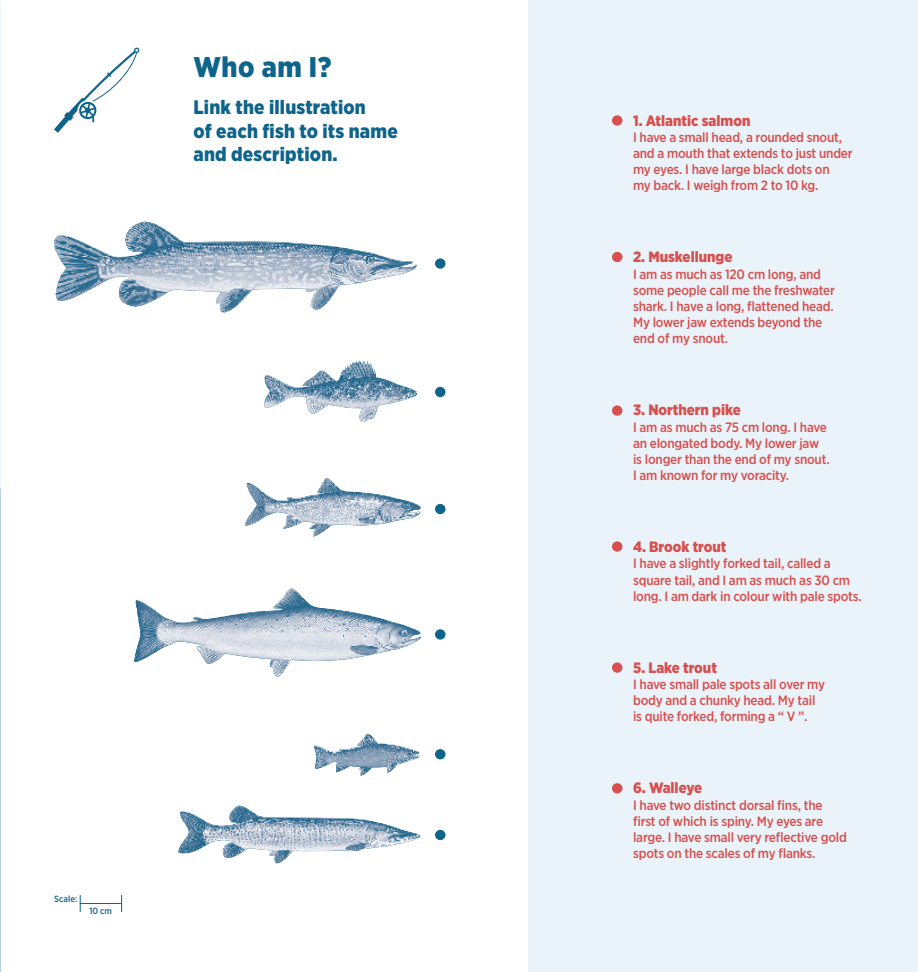
<style>
.page{position:relative;width:918px;height:972px;background:#fff}
.page>*{position:absolute;margin:0;border:0;box-sizing:border-box;transform-origin:0 0}
.t1{font:900 28.5px "Gotham Narrow";color:#0e648a}
.t2{font:900 19.5px/23.4px "Gotham Narrow";letter-spacing:.01em;color:#0e648a}
.t3{font:900 15px "Gotham Narrow";color:#d74f4e}
.t4{font:500 13.5px/16.2px "Gotham Narrow";letter-spacing:-.015em;color:#d74f4e}
.t5{font:500 9px "Gotham Narrow";color:#0e648a}
</style>
<div class="page">
<div style="left:529px;top:0;width:389px;height:972px;background:#e9f3f9"></div>
<svg style="left:80px;top:895px;width:1px;height:17px"></svg>
<svg style="left:121px;top:895px;width:1px;height:17px"></svg>
<hr style="left:80px;top:903px;width:42px;height:1px;background:#0e648a">
<svg style="left:54px;top:48px;width:86px;height:85px"></svg>
<div style="left:612px;top:783px;width:10px;height:11px;background:#d74f4e;border-radius:50%"></div>
<div style="left:612px;top:662px;width:10px;height:11px;background:#d74f4e;border-radius:50%"></div>
<div style="left:612px;top:541px;width:10px;height:11px;background:#d74f4e;border-radius:50%"></div>
<div style="left:612px;top:252px;width:10px;height:10px;background:#d74f4e;border-radius:50%"></div>
<div style="left:612px;top:115px;width:10px;height:11px;background:#d74f4e;border-radius:50%"></div>
<div style="left:612px;top:405px;width:10px;height:11px;background:#d74f4e;border-radius:50%"></div>
<div style="left:435px;top:830px;width:11px;height:10px;background:#0e648a;border-radius:50%"></div>
<div style="left:435px;top:749px;width:11px;height:10px;background:#0e648a;border-radius:50%"></div>
<div style="left:435px;top:629px;width:11px;height:11px;background:#0e648a;border-radius:50%"></div>
<div style="left:435px;top:387px;width:11px;height:10px;background:#0e648a;border-radius:50%"></div>
<div style="left:435px;top:258px;width:11px;height:11px;background:#0e648a;border-radius:50%"></div>
<div style="left:435px;top:504px;width:11px;height:10px;background:#0e648a;border-radius:50%"></div>
<img style="left:54px;top:221px;width:366px;height:643px">
<h3 class="t1" style="left:194px;top:48px;width:140px">Who am I?</h3>
<p class="t2" style="left:194px;top:95px;width:206px">Link the illustration<br>of each fish to its name and description.</p>
<p class="t5" style="left:54px;top:893px;width:25px">Scale:</p>
<p class="t5" style="left:89px;top:905px;width:24px">10 cm</p>
<h4 class="t3" style="left:633px;top:111px;width:119px">1. Atlantic salmon</h4>
<p class="t4" style="left:633px;top:129px;width:221px">I have a small head, a rounded snout, and a mouth that extends to just under my eyes. I have large black dots on<br>my back. I weigh from 2 to 10 kg.</p>
<h4 class="t3" style="left:633px;top:247px;width:101px">2. Muskellunge</h4>
<p class="t4" style="left:633px;top:266px;width:203px">I am as much as 120 cm long, and some people call me the freshwater shark. I have a long, flattened head.<br>My lower jaw extends beyond the end of my snout.</p>
<h4 class="t3" style="left:633px;top:400px;width:109px">3. Northern pike</h4>
<p class="t4" style="left:633px;top:419px;width:198px">I am as much as 75 cm long. I have an elongated body. My lower jaw is longer than the end of my snout.<br>I am known for my voracity.</p>
<h4 class="t3" style="left:633px;top:537px;width:95px">4. Brook trout</h4>
<p class="t4" style="left:633px;top:555px;width:230px">I have a slightly forked tail, called a square tail, and I am as much as 30 cm long. I am dark in colour with pale spots.</p>
<h4 class="t3" style="left:633px;top:658px;width:85px">5. Lake trout</h4>
<p class="t4" style="left:633px;top:676px;width:193px">I have small pale spots all over my body and a chunky head. My tail is quite forked, forming a “ V ”.</p>
<h4 class="t3" style="left:633px;top:778px;width:71px">6. Walleye</h4>
<p class="t4" style="left:633px;top:797px;width:215px">I have two distinct dorsal fins, the first of which is spiny. My eyes are large. I have small very reflective gold spots on the scales of my flanks.</p>
</div>
